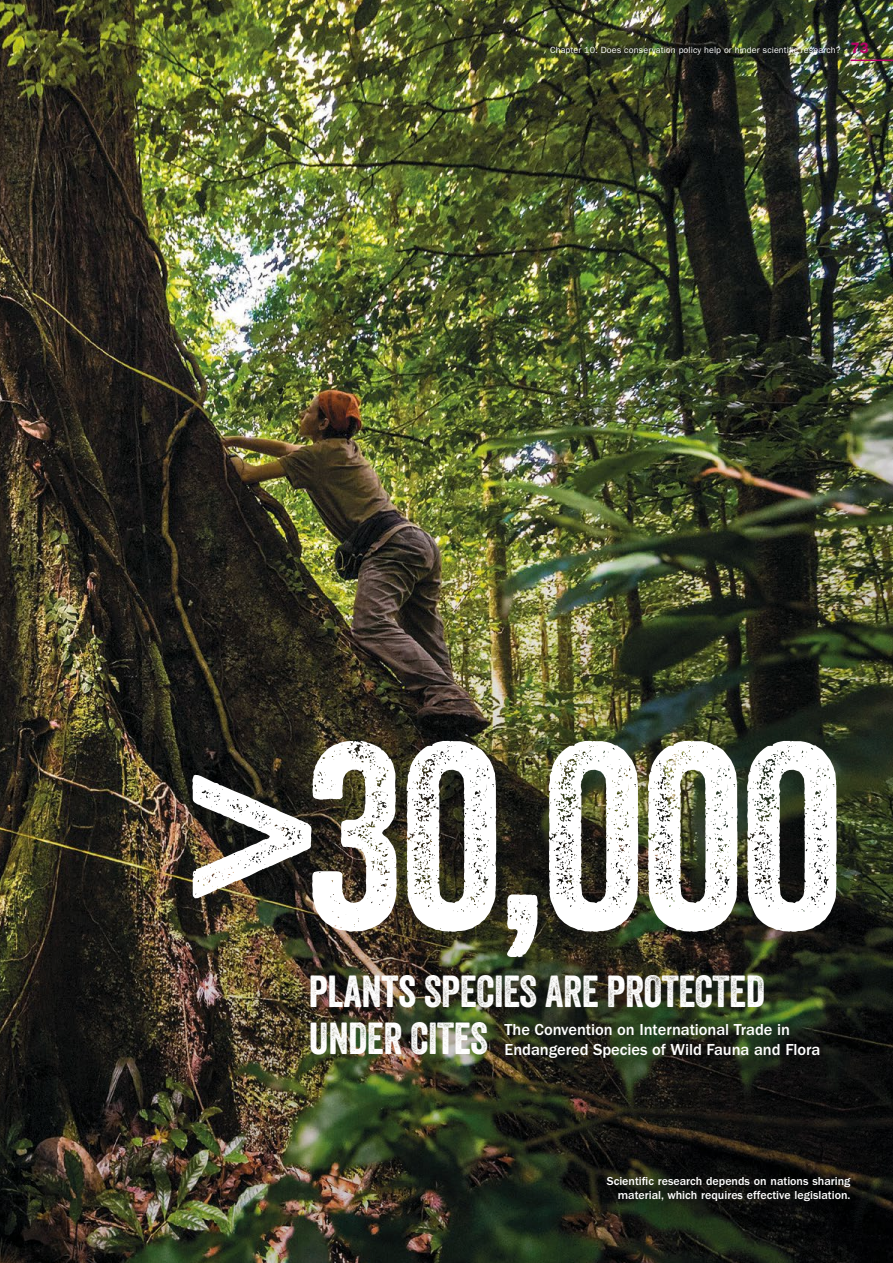
<style>
.page{position:relative;width:893px;height:1263px;background:#fff}
.page>*{position:absolute;margin:0;border:0;box-sizing:border-box;transform-origin:0 0}
.Heading{font:255px "Veneer";color:#fff}
.Heading-2{font:43.5px/46.5px "Veneer";letter-spacing:-.01em;color:#fff}
.Heading-3{font:500 16.5px/19.8px "ITC Franklin Gothic Std";letter-spacing:-.005em;color:#fff}
.Image_Captions{font:500 12px/14.4px "ITC Franklin Gothic Std";color:#fff;text-align:right}
.t1{font:9px "ITC Franklin Gothic Std";letter-spacing:.01em;color:#fff}
.s1{font-weight:600;font-size:15px;color:#ba0067}
</style>
<div class="page">
<img style="left:0;top:0;width:893px;height:1263px">
<svg style="left:585px;top:1153px;width:294px;height:78px;background:#12140e"></svg>
<hr style="left:850px;top:60px;width:43px;height:1px;background:#ba0067">
<p class="t1" style="left:550px;top:45px;width:320px">Chapter 10. Does conservation policy help or hinder scientific research? <span class="s1">73</span></p>
<p class="Heading" style="left:181px;top:681px;width:665px">&gt;30,000</p>
<p class="Heading-2" style="left:309px;top:968px;width:457px">PLANTS SPECIES ARE PROTECTED<br>UNDER CITES</p>
<p class="Heading-3" style="left:505px;top:1019px;width:317px">The Convention on International Trade in<br>Endangered Species of Wild Fauna and Flora</p>
<p class="Image_Captions" style="left:607px;top:1174px;width:245px">Scientific research depends on nations sharing material, which requires effective legislation.</p>
</div>
